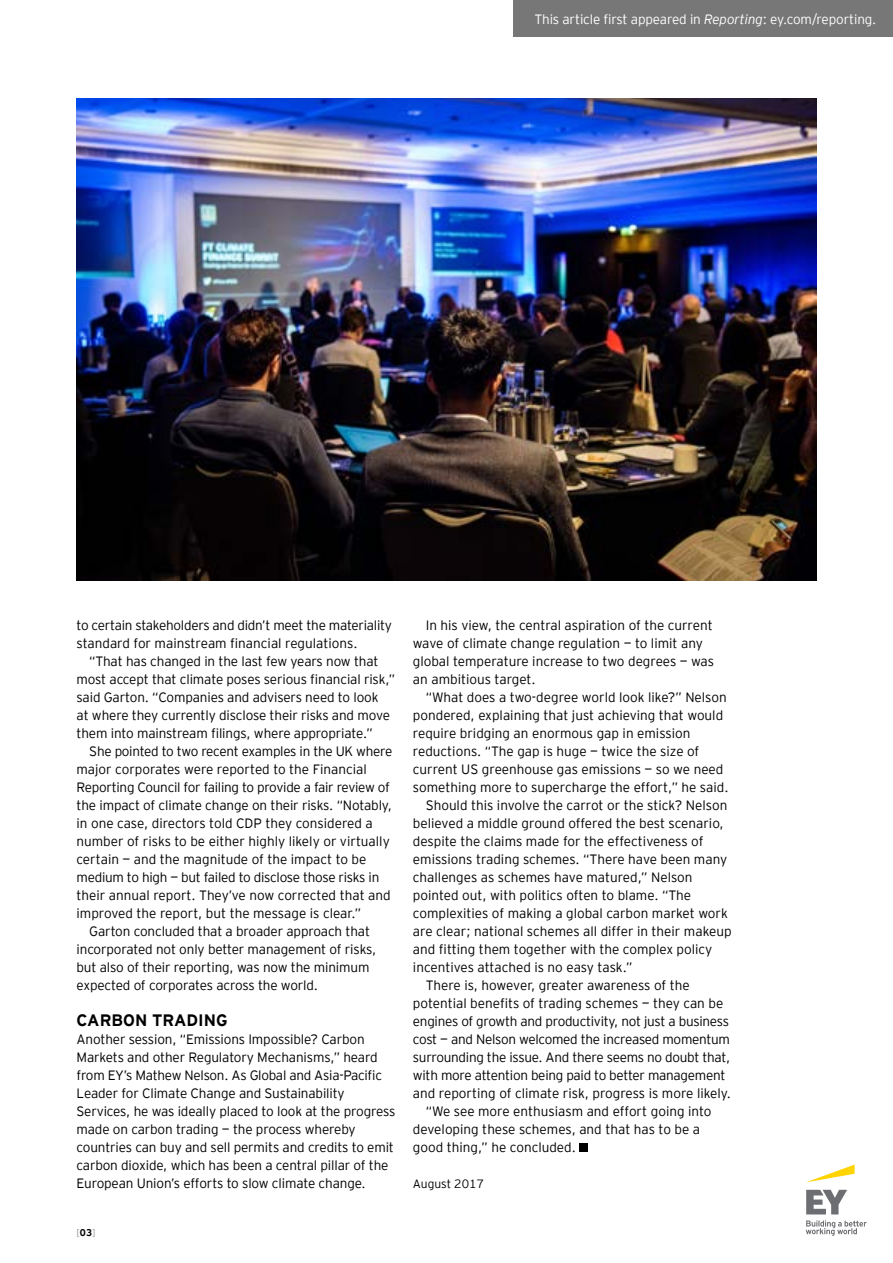
<style>
.page{position:relative;width:893px;height:1263px;background:#fff}
.page>*{position:absolute;margin:0;border:0;box-sizing:border-box;transform-origin:0 0}
.t1{font:700 16.5px "EY Interstate";color:#000}
.t2{font:300 13.5px/18px "EY Interstate";letter-spacing:-.01em;color:#000}
.t3{font:300 13.5px "EY Interstate";letter-spacing:-.01em;color:#fff}
.t4{font:300 12px "EY Interstate";color:#000}
.t5{font:300 9.75px "EY Interstate";color:#939598}
.s1{font-style:italic}
.s2{font-weight:700;color:#000}
</style>
<div class="page">
<div style="left:579px;top:1143px;width:9px;height:9px;background:#000"></div>
<svg style="left:807px;top:1164px;width:48px;height:18px"></svg>
<svg style="left:806px;top:1190px;width:61px;height:46px"></svg>
<div style="left:513px;top:0;width:380px;height:36px;background:#777"></div>
<img style="left:77px;top:99px;width:739px;height:481px">
<p class="t3" style="left:534px;top:9px;width:343px">This article first appeared in <span class="s1">Reporting</span>: ey.com/reporting.</p>
<p class="t2" style="left:77px;top:615px;width:317px">to certain stakeholders and didn’t meet the materiality standard for mainstream financial regulations.</p>
<p class="t2" style="left:77px;top:651px;width:320px;text-indent:13px">“That has changed in the last few years now that most accept that climate poses serious financial risk,” said Garton. “Companies and advisers need to look<br>at where they currently disclose their risks and move them into mainstream filings, where appropriate.”</p>
<p class="t2" style="left:89px;top:741px;width:305px">She pointed to two recent examples in the UK where</p>
<p class="t2" style="left:77px;top:759px;width:292px">major corporates were reported to the Financial</p>
<p class="t2" style="left:77px;top:777px;width:315px">Reporting Council for failing to provide a fair review of</p>
<p class="t2" style="left:77px;top:795px;width:317px">the impact of climate change on their risks. “Notably,</p>
<p class="t2" style="left:77px;top:813px;width:298px">in one case, directors told CDP they considered a</p>
<p class="t2" style="left:77px;top:831px;width:315px">number of risks to be either highly likely or virtually</p>
<p class="t2" style="left:77px;top:849px;width:291px">certain — and the magnitude of the impact to be</p>
<p class="t2" style="left:77px;top:867px;width:304px">medium to high — but failed to disclose those risks in</p>
<p class="t2" style="left:77px;top:885px;width:316px">their annual report. They’ve now corrected that and</p>
<p class="t2" style="left:77px;top:903px;width:286px">improved the report, but the message is clear.”</p>
<p class="t2" style="left:89px;top:921px;width:282px">Garton concluded that a broader approach that</p>
<p class="t2" style="left:77px;top:939px;width:301px">incorporated not only better management of risks,</p>
<p class="t2" style="left:77px;top:957px;width:294px">but also of their reporting, was now the minimum</p>
<p class="t2" style="left:77px;top:975px;width:243px">expected of corporates across the world.</p>
<p class="t1" style="left:77px;top:1008px;width:153px">CARBON TRADING</p>
<p class="t2" style="left:77px;top:1029px;width:320px">Another session, “Emissions Impossible? Carbon Markets and other Regulatory Mechanisms,” heard from EY’s Mathew Nelson. As Global and Asia-Pacific Leader for Climate Change and Sustainability Services, he was ideally placed to look at the progress made on carbon trading — the process whereby countries can buy and sell permits and credits to emit carbon dioxide, which has been a central pillar of the European Union’s efforts to slow climate change.</p>
<p class="t5" style="left:77px;top:1226px;width:20px">[<span class="s2">03</span>]</p>
<p class="t2" style="left:413px;top:615px;width:303px;text-indent:13px">In his view, the central aspiration of the current wave of climate change regulation — to limit any global temperature increase to two degrees — was an ambitious target.</p>
<p class="t2" style="left:426px;top:687px;width:303px">“What does a two-degree world look like?” Nelson</p>
<p class="t2" style="left:413px;top:705px;width:312px">pondered, explaining that just achieving that would</p>
<p class="t2" style="left:413px;top:723px;width:279px">require bridging an enormous gap in emission</p>
<p class="t2" style="left:413px;top:741px;width:288px">reductions. “The gap is huge — twice the size of</p>
<p class="t2" style="left:413px;top:759px;width:312px">current US greenhouse gas emissions — so we need</p>
<p class="t2" style="left:413px;top:777px;width:317px">something more to supercharge the effort,” he said.</p>
<p class="t2" style="left:426px;top:795px;width:303px">Should this involve the carrot or the stick? Nelson</p>
<p class="t2" style="left:413px;top:813px;width:312px">believed a middle ground offered the best scenario,</p>
<p class="t2" style="left:413px;top:831px;width:292px">despite the claims made for the effectiveness of</p>
<p class="t2" style="left:413px;top:849px;width:316px">emissions trading schemes. “There have been many</p>
<p class="t2" style="left:413px;top:867px;width:281px">challenges as schemes have matured,” Nelson</p>
<p class="t2" style="left:413px;top:885px;width:280px">pointed out, with politics often to blame. “The</p>
<p class="t2" style="left:413px;top:903px;width:316px">complexities of making a global carbon market work</p>
<p class="t2" style="left:413px;top:921px;width:320px">are clear; national schemes all differ in their makeup</p>
<p class="t2" style="left:413px;top:939px;width:301px">and fitting them together with the complex policy</p>
<p class="t2" style="left:413px;top:957px;width:221px">incentives attached is no easy task.”</p>
<p class="t2" style="left:426px;top:975px;width:266px">There is, however, greater awareness of the</p>
<p class="t2" style="left:413px;top:993px;width:312px">potential benefits of trading schemes — they can be</p>
<p class="t2" style="left:413px;top:1011px;width:318px">engines of growth and productivity, not just a business</p>
<p class="t2" style="left:413px;top:1029px;width:319px">cost — and Nelson welcomed the increased momentum</p>
<p class="t2" style="left:413px;top:1047px;width:319px">surrounding the issue. And there seems no doubt that,</p>
<p class="t2" style="left:413px;top:1065px;width:314px">with more attention being paid to better management</p>
<p class="t2" style="left:413px;top:1083px;width:320px">and reporting of climate risk, progress is more likely.</p>
<p class="t2" style="left:426px;top:1101px;width:287px">“We see more enthusiasm and effort going into</p>
<p class="t2" style="left:413px;top:1119px;width:289px">developing these schemes, and that has to be a</p>
<p class="t2" style="left:413px;top:1137px;width:165px">good thing,” he concluded.</p>
<p class="t4" style="left:413px;top:1175px;width:73px">August 2017</p>
</div>
